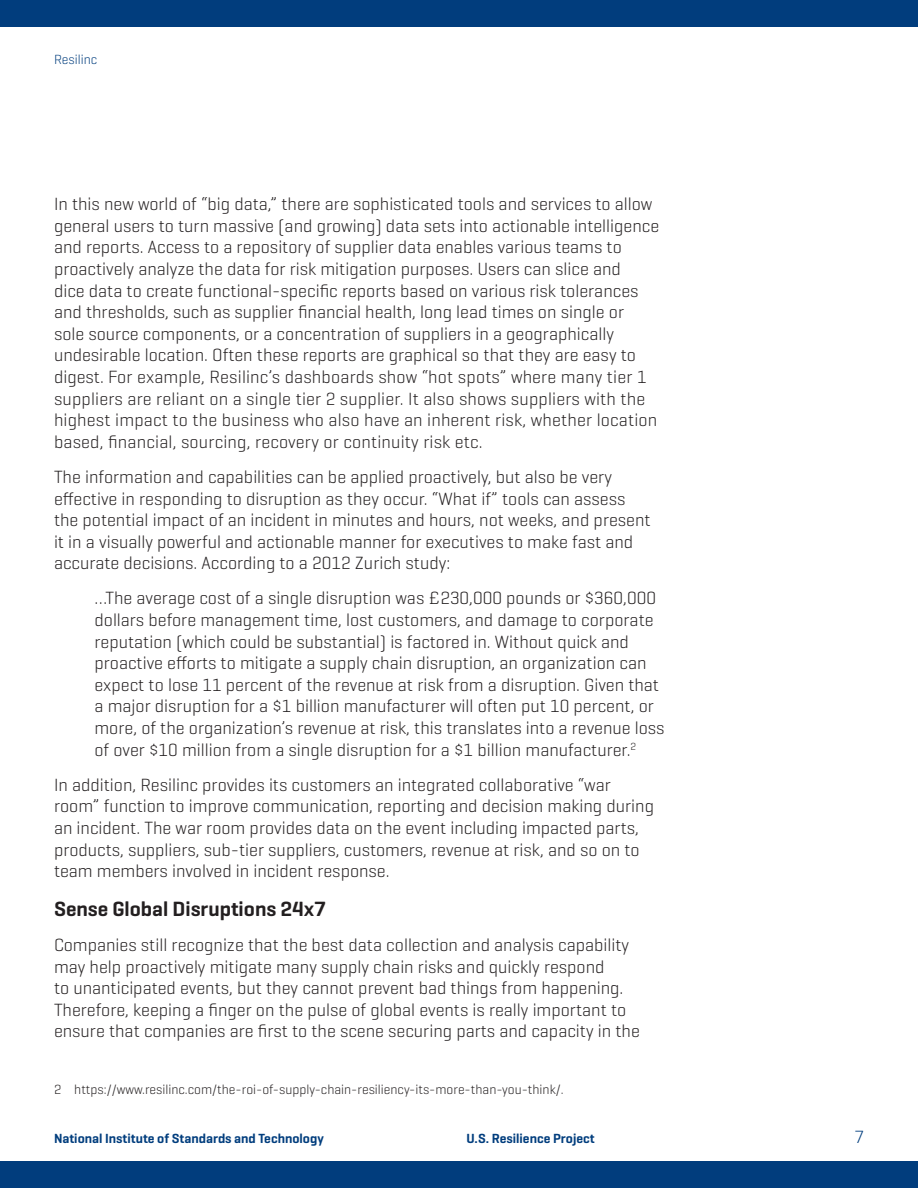
<style>
.page{position:relative;width:918px;height:1188px;background:#fff}
.page>*{position:absolute;margin:0;border:0;box-sizing:border-box;transform-origin:0 0}
.Subhead{font:600 21px "Geogrotesque";color:#231f20}
.Body_text{font:300 18px/21.6px "Geogrotesque";color:#231f20}
.t1{font:300 18px "Geogrotesque";color:#013d7d}
.Footnote{font:300 13.5px "Geogrotesque";color:#231f20}
.t2{font:600 13.5px "Geogrotesque";color:#013d7d}
.t3{font:300 13.5px "Geogrotesque";color:#013d7d}
</style>
<div class="page">
<div style="left:0;top:1161px;width:918px;height:27px;background:#013d7d"></div>
<div style="left:0;top:0;width:918px;height:27px;background:#013d7d"></div>
<p class="t3" style="left:54px;top:51px;width:45px">Resilinc</p>
<p class="Body_text" style="left:54px;top:193px;width:607px">In this new world of “big data,” there are sophisticated tools and services to allow general users to turn massive (and growing) data sets into actionable intelligence and reports. Access to a repository of supplier data enables various teams to proactively analyze the data for risk mitigation purposes. Users can slice and<br>dice data to create functional-specific reports based on various risk tolerances and thresholds, such as supplier financial health, long lead times on single or<br>sole source components, or a concentration of suppliers in a geographically undesirable location. Often these reports are graphical so that they are easy to digest. For example, Resilinc’s dashboards show “hot spots” where many tier 1 suppliers are reliant on a single tier 2 supplier. It also shows suppliers with the highest impact to the business who also have an inherent risk, whether location based, financial, sourcing, recovery or continuity risk etc.</p>
<p class="Body_text" style="left:54px;top:465px;width:598px">The information and capabilities can be applied proactively, but also be very effective in responding to disruption as they occur. “What if” tools can assess the potential impact of an incident in minutes and hours, not weeks, and present it in a visually powerful and actionable manner for executives to make fast and accurate decisions. According to a 2012 Zurich study:</p>
<p class="Body_text" style="left:94px;top:587px;width:572px">…The average cost of a single disruption was £230,000 pounds or $360,000 dollars before management time, lost customers, and damage to corporate reputation (which could be substantial) is factored in. Without quick and proactive efforts to mitigate a supply chain disruption, an organization can expect to lose 11 percent of the revenue at risk from a disruption. Given that a major disruption for a $1 billion manufacturer will often put 10 percent, or more, of the organization’s revenue at risk, this translates into a revenue loss of over $10 million from a single disruption for a $1 billion manufacturer.<sup>2</sup></p>
<p class="Body_text" style="left:54px;top:773px;width:602px">In addition, Resilinc provides its customers an integrated collaborative “war room” function to improve communication, reporting and decision making during an incident. The war room provides data on the event including impacted parts, products, suppliers, sub-tier suppliers, customers, revenue at risk, and so on to team members involved in incident response.</p>
<p class="Subhead" style="left:54px;top:896px;width:273px">Sense Global Disruptions 24x7</p>
<p class="Body_text" style="left:54px;top:933px;width:587px">Companies still recognize that the best data collection and analysis capability may help proactively mitigate many supply chain risks and quickly respond<br>to unanticipated events, but they cannot prevent bad things from happening.<br>Therefore, keeping a finger on the pulse of global events is really important to ensure that companies are first to the scene securing parts and capacity in the</p>
<p class="Footnote" style="left:54px;top:1080px;width:511px">2 https://www.resilinc.com/the-roi-of-supply-chain-resiliency-its-more-than-you-think/.</p>
<p class="t2" style="left:54px;top:1130px;width:271px">National Institute of Standards and Technology</p>
<p class="t2" style="left:467px;top:1130px;width:130px">U.S. Resilience Project</p>
<p class="t1" style="left:854px;top:1126px;width:11px">7</p>
</div>
